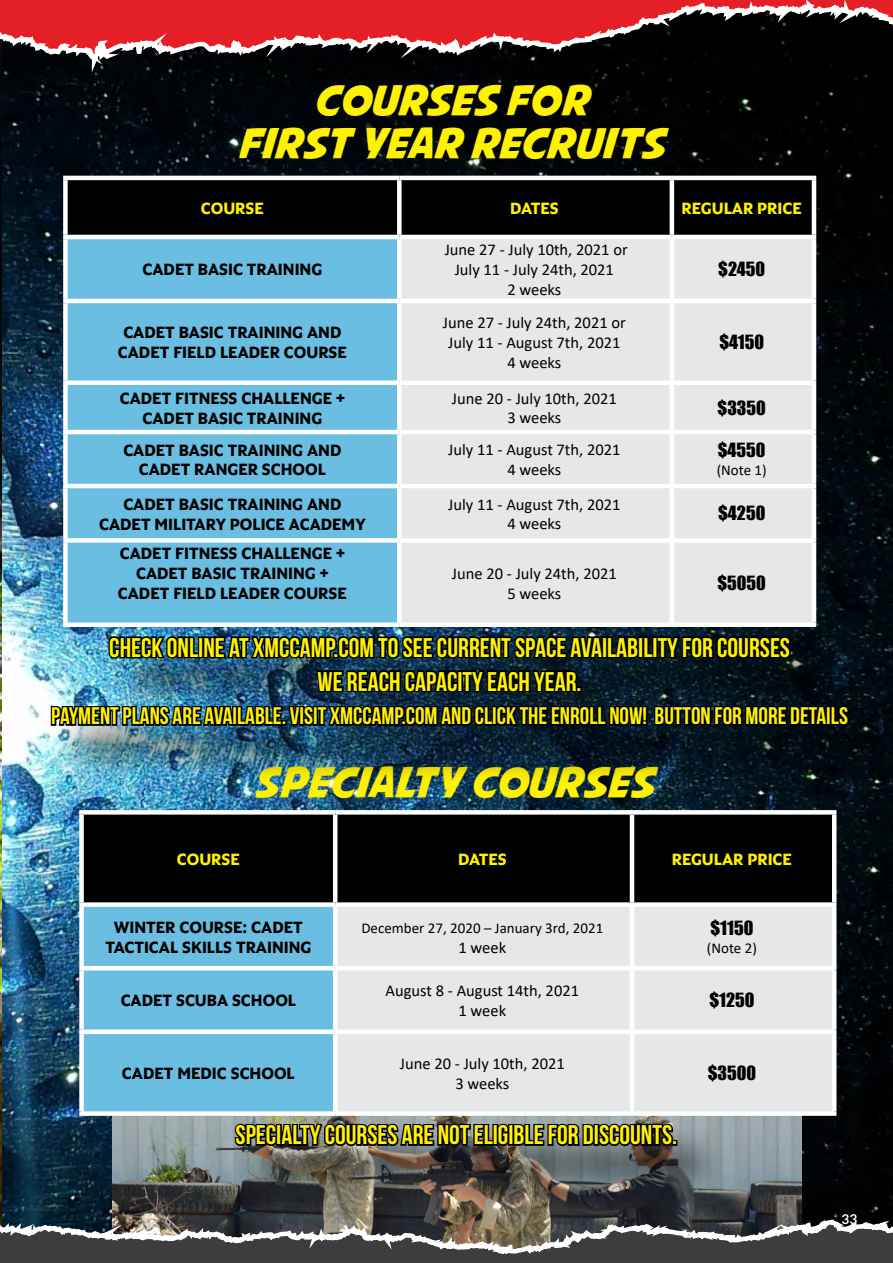
<style>
.page{position:relative;width:893px;height:1263px;background:#fff}
.page>*{position:absolute;margin:0;border:0;box-sizing:border-box;transform-origin:0 0}
.t1{font:42px/43.5px "Avengeance Mightiest Avenger";color:#fff200;text-align:center}
.t2{font:700 27px/33.8px "Bebas Neue";color:#fff200;text-align:center}
.t3{font:700 24px "Bebas Neue";color:#fff200}
.t4{font:18px "Impact";color:#000}
.t5{font:700 16.5px/19.8px "Altis";color:#000;text-align:center}
.t6{font:16.5px/19.8px "Calibri";color:#000;text-align:center}
.t7{font:700 16.5px "Altis";color:#fff200}
.t8{font:15px "Calibri";color:#000}
.t9{font:700 13.5px "Lato";color:#fff}
</style>
<div class="page">
<img style="left:1px;top:183px;width:892px;height:921px">
<img style="left:0;top:648px;width:1px;height:456px">
<img style="left:0;top:183px;width:2px;height:388px">
<div style="left:68px;top:183px;width:744px;height:52px;background:#000"></div>
<div style="left:68px;top:239px;width:329px;height:364px;background:#6abee1"></div>
<div style="left:402px;top:239px;width:410px;height:364px;background:#e6e7e8"></div>
<hr style="left:63px;top:235px;width:336px;height:4px;background:#fff">
<hr style="left:670px;top:180px;width:4px;height:55px;background:#fff">
<hr style="left:812px;top:180px;width:4px;height:55px;background:#fff">
<hr style="left:399px;top:235px;width:273px;height:4px;background:#fff">
<hr style="left:672px;top:235px;width:144px;height:4px;background:#fff">
<hr style="left:670px;top:239px;width:4px;height:60px;background:#fff">
<hr style="left:812px;top:239px;width:4px;height:60px;background:#fff">
<hr style="left:670px;top:303px;width:4px;height:77px;background:#fff">
<hr style="left:812px;top:303px;width:4px;height:77px;background:#fff">
<hr style="left:670px;top:385px;width:4px;height:45px;background:#fff">
<hr style="left:812px;top:385px;width:4px;height:45px;background:#fff">
<hr style="left:670px;top:434px;width:4px;height:50px;background:#fff">
<hr style="left:812px;top:434px;width:4px;height:50px;background:#fff">
<hr style="left:670px;top:488px;width:4px;height:50px;background:#fff">
<hr style="left:812px;top:488px;width:4px;height:50px;background:#fff">
<hr style="left:670px;top:543px;width:4px;height:79px;background:#fff">
<hr style="left:812px;top:543px;width:4px;height:79px;background:#fff">
<div style="left:63px;top:180px;width:5px;height:55px;background:#fff"></div>
<div style="left:63px;top:239px;width:5px;height:60px;background:#fff"></div>
<hr style="left:63px;top:299px;width:336px;height:4px;background:#fff">
<div style="left:63px;top:303px;width:5px;height:77px;background:#fff"></div>
<div style="left:63px;top:380px;width:336px;height:5px;background:#fff"></div>
<div style="left:63px;top:385px;width:5px;height:45px;background:#fff"></div>
<hr style="left:63px;top:430px;width:336px;height:4px;background:#fff">
<div style="left:63px;top:434px;width:5px;height:50px;background:#fff"></div>
<hr style="left:63px;top:484px;width:336px;height:4px;background:#fff">
<div style="left:63px;top:488px;width:5px;height:50px;background:#fff"></div>
<div style="left:63px;top:538px;width:336px;height:5px;background:#fff"></div>
<div style="left:63px;top:543px;width:5px;height:79px;background:#fff"></div>
<div style="left:397px;top:180px;width:5px;height:55px;background:#fff"></div>
<div style="left:397px;top:239px;width:5px;height:60px;background:#fff"></div>
<hr style="left:399px;top:299px;width:273px;height:4px;background:#fff">
<div style="left:397px;top:303px;width:5px;height:77px;background:#fff"></div>
<hr style="left:672px;top:299px;width:144px;height:4px;background:#fff">
<div style="left:399px;top:380px;width:273px;height:5px;background:#fff"></div>
<div style="left:397px;top:385px;width:5px;height:45px;background:#fff"></div>
<div style="left:672px;top:380px;width:144px;height:5px;background:#fff"></div>
<hr style="left:399px;top:430px;width:273px;height:4px;background:#fff">
<div style="left:397px;top:434px;width:5px;height:50px;background:#fff"></div>
<hr style="left:672px;top:430px;width:144px;height:4px;background:#fff">
<hr style="left:399px;top:484px;width:273px;height:4px;background:#fff">
<div style="left:397px;top:488px;width:5px;height:50px;background:#fff"></div>
<hr style="left:672px;top:484px;width:144px;height:4px;background:#fff">
<div style="left:399px;top:538px;width:273px;height:5px;background:#fff"></div>
<div style="left:397px;top:543px;width:5px;height:79px;background:#fff"></div>
<div style="left:672px;top:538px;width:144px;height:5px;background:#fff"></div>
<div style="left:84px;top:815px;width:748px;height:87px;background:#000"></div>
<div style="left:84px;top:907px;width:249px;height:197px;background:#6abee1"></div>
<div style="left:337px;top:907px;width:495px;height:197px;background:#e6e7e8"></div>
<div style="left:79px;top:902px;width:256px;height:5px;background:#fff"></div>
<hr style="left:79px;top:966px;width:256px;height:4px;background:#fff">
<hr style="left:630px;top:815px;width:4px;height:87px;background:#fff">
<hr style="left:832px;top:815px;width:4px;height:87px;background:#fff">
<div style="left:335px;top:902px;width:297px;height:5px;background:#fff"></div>
<div style="left:632px;top:902px;width:204px;height:5px;background:#fff"></div>
<hr style="left:630px;top:907px;width:4px;height:59px;background:#fff">
<hr style="left:832px;top:907px;width:4px;height:59px;background:#fff">
<hr style="left:335px;top:966px;width:297px;height:4px;background:#fff">
<hr style="left:632px;top:966px;width:204px;height:4px;background:#fff">
<hr style="left:630px;top:970px;width:4px;height:59px;background:#fff">
<hr style="left:832px;top:970px;width:4px;height:59px;background:#fff">
<hr style="left:630px;top:1034px;width:4px;height:77px;background:#fff">
<hr style="left:832px;top:1034px;width:4px;height:77px;background:#fff">
<div style="left:79px;top:810px;width:256px;height:5px;background:#fff"></div>
<div style="left:79px;top:815px;width:5px;height:87px;background:#fff"></div>
<div style="left:79px;top:907px;width:5px;height:59px;background:#fff"></div>
<div style="left:79px;top:970px;width:5px;height:59px;background:#fff"></div>
<div style="left:79px;top:1029px;width:256px;height:5px;background:#fff"></div>
<div style="left:79px;top:1034px;width:5px;height:77px;background:#fff"></div>
<div style="left:335px;top:810px;width:297px;height:5px;background:#fff"></div>
<hr style="left:333px;top:815px;width:4px;height:87px;background:#fff">
<div style="left:632px;top:810px;width:204px;height:5px;background:#fff"></div>
<hr style="left:333px;top:907px;width:4px;height:59px;background:#fff">
<hr style="left:333px;top:970px;width:4px;height:59px;background:#fff">
<div style="left:335px;top:1029px;width:297px;height:5px;background:#fff"></div>
<hr style="left:333px;top:1034px;width:4px;height:77px;background:#fff">
<div style="left:632px;top:1029px;width:204px;height:5px;background:#fff"></div>
<div style="left:50px;top:635px;width:843px;height:149px;background:#000;opacity:.75"></div>
<img style="left:49px;top:603px;width:801px;height:148px">
<hr style="left:0;top:376px;width:1px;height:272px;background:#008ed4">
<svg style="left:0;top:0;width:893px;height:183px;background:#37171a"></svg>
<img style="left:0;top:1104px;width:893px;height:159px">
<div style="left:235px;top:1122px;width:499px;height:82px;background:#000;opacity:.75"></div>
<img style="left:233px;top:1108px;width:444px;height:51px">
<h1 class="t1" style="left:237px;top:81px;width:428px">COURSES FOR<br>FIRST YEAR RECRUITS</h1>
<p class="t7" style="left:201px;top:196px;width:64px">COURSE</p>
<p class="t7" style="left:510px;top:196px;width:50px">DATES</p>
<p class="t7" style="left:682px;top:196px;width:122px">REGULAR PRICE</p>
<p class="t5" style="left:142px;top:259px;width:181px">CADET BASIC TRAINING</p>
<p class="t6" style="left:445px;top:240px;width:185px">June 27 - July 10th, 2021 or<br>July 11 - July 24th, 2021<br>2 weeks</p>
<p class="t5" style="left:118px;top:322px;width:231px">CADET BASIC TRAINING AND<br>CADET FIELD LEADER COURSE</p>
<p class="t6" style="left:443px;top:312px;width:185px">June 27 - July 24th, 2021 or<br>July 11 - August 7th, 2021<br>4 weeks</p>
<p class="t4" style="left:718px;top:255px;width:48px">$2450</p>
<p class="t4" style="left:719px;top:328px;width:46px">$4150</p>
<p class="t5" style="left:120px;top:387px;width:227px">CADET FITNESS CHALLENGE +<br>CADET BASIC TRAINING</p>
<p class="t6" style="left:452px;top:388px;width:166px">June 20 - July 10th, 2021<br>3 weeks</p>
<p class="t4" style="left:718px;top:393px;width:50px">$3350</p>
<p class="t5" style="left:123px;top:439px;width:220px">CADET BASIC TRAINING AND<br>CADET RANGER SCHOOL</p>
<p class="t6" style="left:448px;top:439px;width:174px">July 11 - August 7th, 2021<br>4 weeks</p>
<p class="t4" style="left:718px;top:436px;width:49px">$4550</p>
<p class="t8" style="left:717px;top:460px;width:52px">(Note 1)</p>
<p class="t5" style="left:99px;top:493px;width:268px">CADET BASIC TRAINING AND<br>CADET MILITARY POLICE ACADEMY</p>
<p class="t6" style="left:448px;top:494px;width:174px">July 11 - August 7th, 2021<br>4 weeks</p>
<p class="t4" style="left:718px;top:499px;width:49px">$4250</p>
<p class="t5" style="left:118px;top:543px;width:231px">CADET FITNESS CHALLENGE +<br>CADET BASIC TRAINING +<br>CADET FIELD LEADER COURSE</p>
<p class="t6" style="left:452px;top:563px;width:166px">June 20 - July 24th, 2021<br>5 weeks</p>
<p class="t4" style="left:717px;top:569px;width:50px">$5050</p>
<h2 class="t2" style="left:109px;top:630px;width:682px">CHECK ONLINE AT XMCCAMP.COM TO SEE CURRENT SPACE AVAILABILITY FOR COURSES<br>WE REACH CAPACITY EACH YEAR.</h2>
<h3 class="t3" style="left:51px;top:703px;width:798px">PAYMENT PLANS ARE AVAILABLE. VISIT XMCCAMP.COM AND CLICK THE ENROLL NOW! BUTTON FOR MORE DETAILS</h3>
<h1 class="t1" style="left:254px;top:763px;width:401px">SPECIALTY COURSES</h1>
<p class="t7" style="left:177px;top:847px;width:64px">COURSE</p>
<p class="t7" style="left:458px;top:847px;width:50px">DATES</p>
<p class="t7" style="left:672px;top:847px;width:122px">REGULAR PRICE</p>
<p class="t5" style="left:105px;top:916px;width:208px">WINTER COURSE: CADET<br>TACTICAL SKILLS TRAINING</p>
<p class="t8" style="left:361px;top:917px;width:243px">December 27, 2020 – January 3rd, 2021</p>
<p class="t6" style="left:458px;top:937px;width:49px">1 week</p>
<p class="t4" style="left:710px;top:913px;width:44px">$1150</p>
<p class="t8" style="left:707px;top:937px;width:52px">(Note 2)</p>
<p class="t5" style="left:121px;top:990px;width:177px">CADET SCUBA SCHOOL</p>
<p class="t6" style="left:386px;top:980px;width:195px">August 8 - August 14th, 2021<br>1 week</p>
<p class="t4" style="left:709px;top:986px;width:47px">$1250</p>
<p class="t5" style="left:122px;top:1062px;width:174px">CADET MEDIC SCHOOL</p>
<p class="t6" style="left:400px;top:1053px;width:166px">June 20 - July 10th, 2021<br>3 weeks</p>
<p class="t4" style="left:708px;top:1059px;width:50px">$3500</p>
<h2 class="t2" style="left:236px;top:1118px;width:443px">SPECIALTY COURSES ARE NOT ELIGIBLE FOR DISCOUNTS.</h2>
<p class="t9" style="left:841px;top:1211px;width:17px">33</p>
</div>
